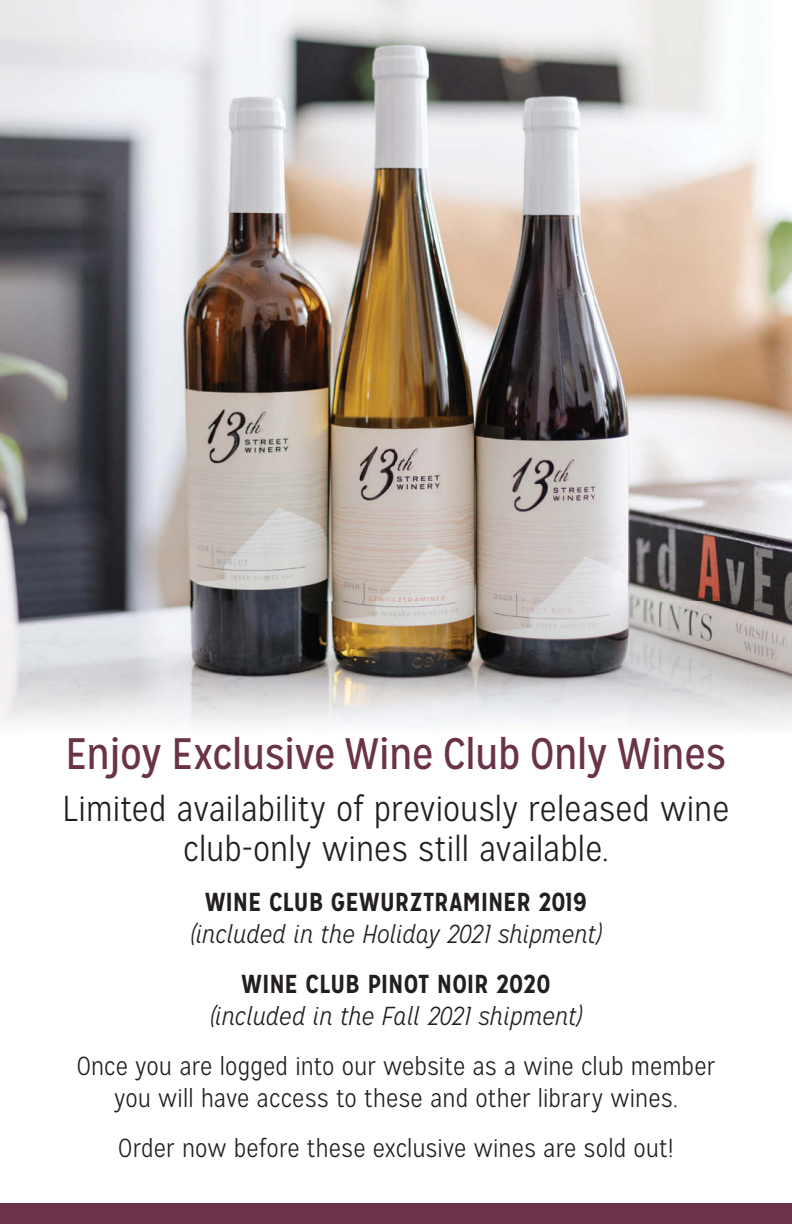
<style>
.page{position:relative;width:792px;height:1224px;background:#fff}
.page>*{position:absolute;margin:0;border:0;box-sizing:border-box;transform-origin:0 0}
.t1{font:44px "Mission Gothic";letter-spacing:-.01em;color:#6b334a}
.t2{font:300 36px/40px "Mission Gothic";color:#231f20;text-align:center}
.t3{font:300 26px/32px "Mission Gothic";letter-spacing:.005em;color:#231f20;text-align:center}
.t4{font:italic 300 26px "Mission Gothic";letter-spacing:-.01em;color:#231f20}
.t5{font:700 26px "Mission Gothic";color:#231f20}
</style>
<div class="page">
<img style="left:0;top:0;width:792px;height:726px">
<div style="left:0;top:1203px;width:792px;height:21px;background:#6b334a"></div>
<h1 class="t1" style="left:66px;top:727px;width:662px">Enjoy Exclusive Wine Club Only Wines</h1>
<h2 class="t2" style="left:63px;top:789px;width:668px">Limited availability of previously released wine club-only wines still available.</h2>
<p class="t5" style="left:205px;top:886px;width:383px">WINE CLUB GEWURZTRAMINER 2019</p>
<p class="t4" style="left:190px;top:919px;width:413px">(included in the Holiday 2021 shipment)</p>
<p class="t5" style="left:242px;top:968px;width:310px">WINE CLUB PINOT NOIR 2020</p>
<p class="t4" style="left:209px;top:1001px;width:375px">(included in the Fall 2021 shipment)</p>
<p class="t3" style="left:77px;top:1051px;width:640px">Once you are logged into our website as a wine club member you will have access to these and other library wines.</p>
<p class="t3" style="left:118px;top:1133px;width:557px">Order now before these exclusive wines are sold out!</p>
</div>
